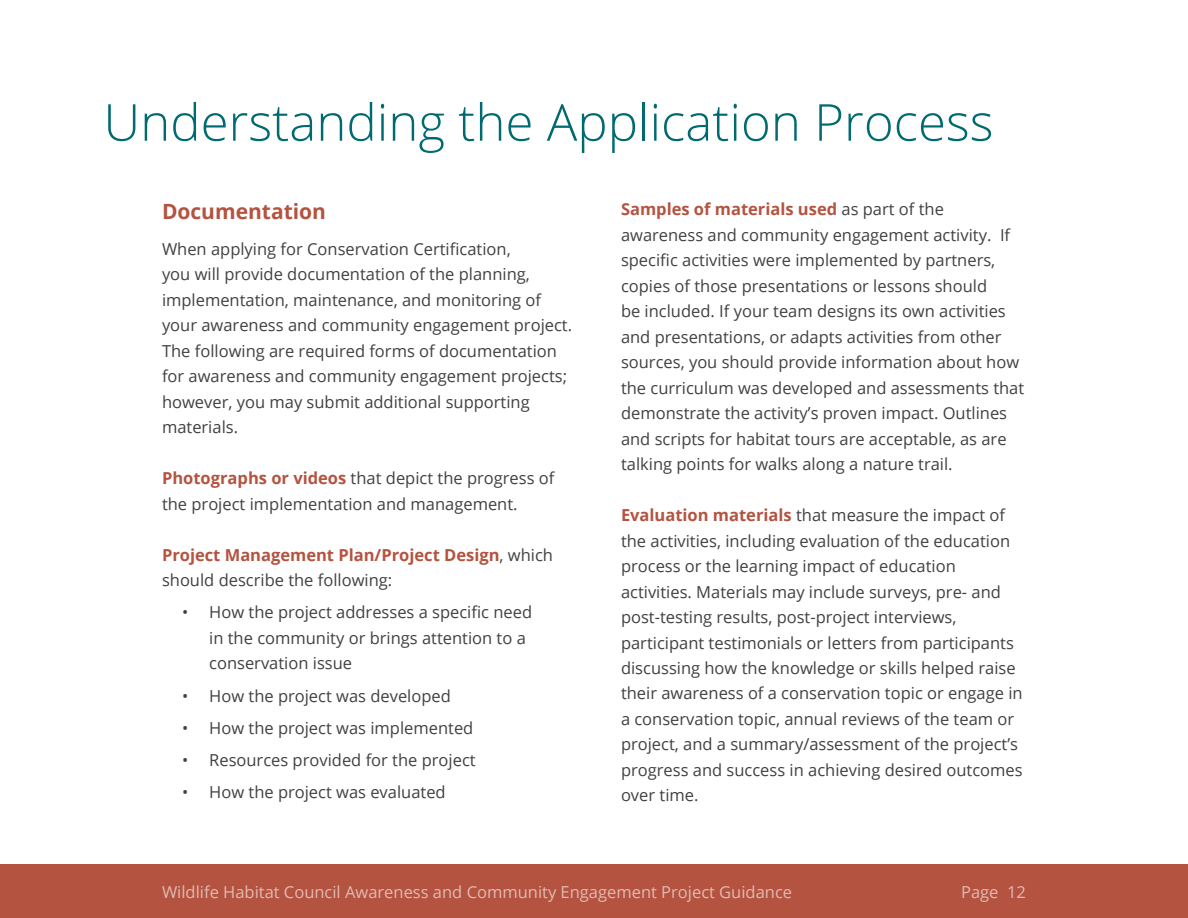
<style>
.page{position:relative;width:1188px;height:918px;background:#fff}
.page>*{position:absolute;margin:0;border:0;box-sizing:border-box;transform-origin:0 0}
.t1{font:300 51px "Open Sans";color:#006a71}
.t2{font:700 21px "Open Sans";color:#b45340}
.t3{font:16.5px/25.5px "Open Sans";color:#414042}
.t4{font:16.5px "Open Sans";color:#e1bab3}
.t5{font:700 16.5px/25.5px "Open Sans";color:#b45340}
.s1{font-weight:700;color:#b45340}
.s2{font-weight:400;color:#414042}
</style>
<div class="page">
<div style="left:0;top:864px;width:1188px;height:54px;background:#b45340"></div>
<h1 class="t1" style="left:104px;top:102px;width:892px">Understanding the Application Process</h1>
<p class="t2" style="left:162px;top:203px;width:166px">Documentation</p>
<p class="t3" style="left:162px;top:235px;width:412px">When applying for Conservation Certification,<br>you will provide documentation of the planning, implementation, maintenance, and monitoring of your awareness and community engagement project.<br>The following are required forms of documentation for awareness and community engagement projects; however, you may submit additional supporting materials.</p>
<p class="t3" style="left:162px;top:467px;width:394px"><span class="s1">Photographs or videos</span> that depict the progress of the project implementation and management.</p>
<p class="t5" style="left:162px;top:543px;width:393px">Project Management Plan/Project Design<span class="s2">, which should describe the following:</span></p>
<p class="t3" style="left:209px;top:601px;width:324px;text-indent:-27px">• How the project addresses a specific need in the community or brings attention to a conservation issue</p>
<p class="t3" style="left:182px;top:684px;width:270px">• How the project was developed</p>
<p class="t3" style="left:182px;top:717px;width:293px">• How the project was implemented</p>
<p class="t3" style="left:182px;top:749px;width:295px">• Resources provided for the project</p>
<p class="t3" style="left:182px;top:781px;width:265px">• How the project was evaluated</p>
<p class="t3" style="left:621px;top:198px;width:405px"><span class="s1">Samples of materials used</span> as part of the awareness and community engagement activity. If specific activities were implemented by partners, copies of those presentations or lessons should<br>be included. If your team designs its own activities and presentations, or adapts activities from other sources, you should provide information about how the curriculum was developed and assessments that demonstrate the activity’s proven impact. Outlines and scripts for habitat tours are acceptable, as are talking points for walks along a nature trail.</p>
<p class="t3" style="left:621px;top:504px;width:403px"><span class="s1">Evaluation materials</span> that measure the impact of the activities, including evaluation of the education process or the learning impact of education activities. Materials may include surveys, pre- and post-testing results, post-project interviews, participant testimonials or letters from participants discussing how the knowledge or skills helped raise their awareness of a conservation topic or engage in a conservation topic, annual reviews of the team or project, and a summary/assessment of the project’s progress and success in achieving desired outcomes over time.</p>
<p class="t4" style="left:162px;top:886px;width:632px">Wildlife Habitat Council Awareness and Community Engagement Project Guidance</p>
<p class="t4" style="left:961px;top:886px;width:66px">Page 12</p>
</div>
